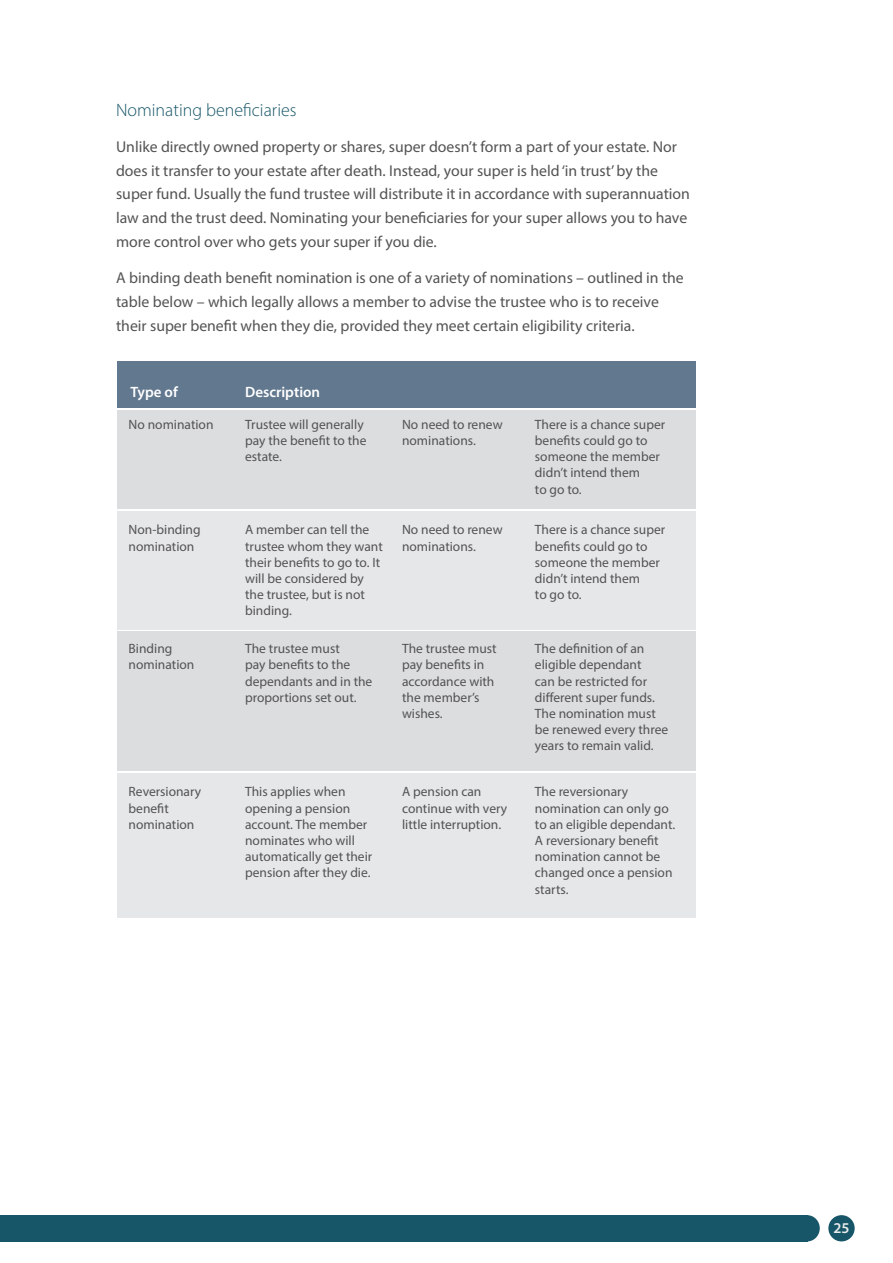
<style>
.page{position:relative;width:893px;height:1263px;background:#fff}
.page>*{position:absolute;margin:0;border:0;box-sizing:border-box;transform-origin:0 0}
.bullets{font:300 18px "Myriad Pro";color:#175668}
.bullets-2{font:15.75px/23.7px "Myriad Pro";color:#535353}
.t1{font:600 15px "Myriad Pro";color:#fff}
.t2{font:600 15px "Myriad Pro";color:#ebebec}
.t3{font:13.5px/16.2px "Myriad Pro";color:#535353}
</style>
<div class="page">
<div style="left:0;top:1215px;width:807px;height:26px;background:#175668"></div>
<div style="left:794px;top:1215px;width:26px;height:26px;background:#175668;border-radius:50%"></div>
<div style="left:828px;top:1215px;width:27px;height:26px;background:#175668;border-radius:50%"></div>
<div style="left:117px;top:361px;width:578px;height:47px;background:#61788f"></div>
<div style="left:117px;top:411px;width:578px;height:98px;background:#dcdddf"></div>
<div style="left:117px;top:632px;width:578px;height:139px;background:#dcdddf"></div>
<div style="left:117px;top:511px;width:578px;height:119px;background:#e6e7e9"></div>
<div style="left:117px;top:773px;width:578px;height:144px;background:#e6e7e9"></div>
<p class="bullets" style="left:116px;top:99px;width:182px">Nominating beneficiaries</p>
<p class="bullets-2" style="left:116px;top:135px;width:575px">Unlike directly owned property or shares, super doesn’t form a part of your estate. Nor does it transfer to your estate after death. Instead, your super is held ‘in trust’ by the super fund. Usually the fund trustee will distribute it in accordance with superannuation law and the trust deed. Nominating your beneficiaries for your super allows you to have more control over who gets your super if you die.</p>
<p class="bullets-2" style="left:116px;top:266px;width:569px">A binding death benefit nomination is one of a variety of nominations – outlined in the table below – which legally allows a member to advise the trustee who is to receive their super benefit when they die, provided they meet certain eligibility criteria.</p>
<p class="t1" style="left:130px;top:383px;width:49px">Type of</p>
<p class="t1" style="left:245px;top:383px;width:77px">Description</p>
<p class="t3" style="left:129px;top:416px;width:86px">No nomination</p>
<p class="t3" style="left:245px;top:416px;width:123px">Trustee will generally pay the benefit to the estate.</p>
<p class="t3" style="left:402px;top:416px;width:102px">No need to renew nominations.</p>
<p class="t3" style="left:535px;top:416px;width:132px">There is a chance super benefits could go to someone the member didn’t intend them</p>
<p class="t3" style="left:535px;top:481px;width:48px">to go to.</p>
<p class="t3" style="left:129px;top:522px;width:74px">Non-binding</p>
<p class="t3" style="left:129px;top:538px;width:67px">nomination</p>
<p class="t3" style="left:245px;top:522px;width:139px">A member can tell the trustee whom they want their benefits to go to. It will be considered by</p>
<p class="t3" style="left:245px;top:586px;width:121px">the trustee, but is not binding.</p>
<p class="t3" style="left:402px;top:522px;width:102px">No need to renew nominations.</p>
<p class="t3" style="left:535px;top:522px;width:132px">There is a chance super benefits could go to someone the member didn’t intend them</p>
<p class="t3" style="left:535px;top:586px;width:48px">to go to.</p>
<p class="t3" style="left:129px;top:640px;width:67px">Binding nomination</p>
<p class="t3" style="left:245px;top:640px;width:129px">The trustee must<br>pay benefits to the dependants and in the proportions set out.</p>
<p class="t3" style="left:402px;top:640px;width:96px">The trustee must pay benefits in accordance with the member’s wishes.</p>
<p class="t3" style="left:535px;top:640px;width:135px">The definition of an eligible dependant<br>can be restricted for different super funds.<br>The nomination must be renewed every three years to remain valid.</p>
<p class="t3" style="left:129px;top:783px;width:74px">Reversionary benefit nomination</p>
<p class="t3" style="left:245px;top:783px;width:129px">This applies when opening a pension account. The member nominates who will automatically get their pension after they die.</p>
<p class="t3" style="left:402px;top:783px;width:107px">A pension can continue with very little interruption.</p>
<p class="t3" style="left:535px;top:783px;width:142px">The reversionary nomination can only go to an eligible dependant.<br>A reversionary benefit nomination cannot be changed once a pension starts.</p>
<p class="t2" style="left:833px;top:1219px;width:18px">25</p>
</div>
